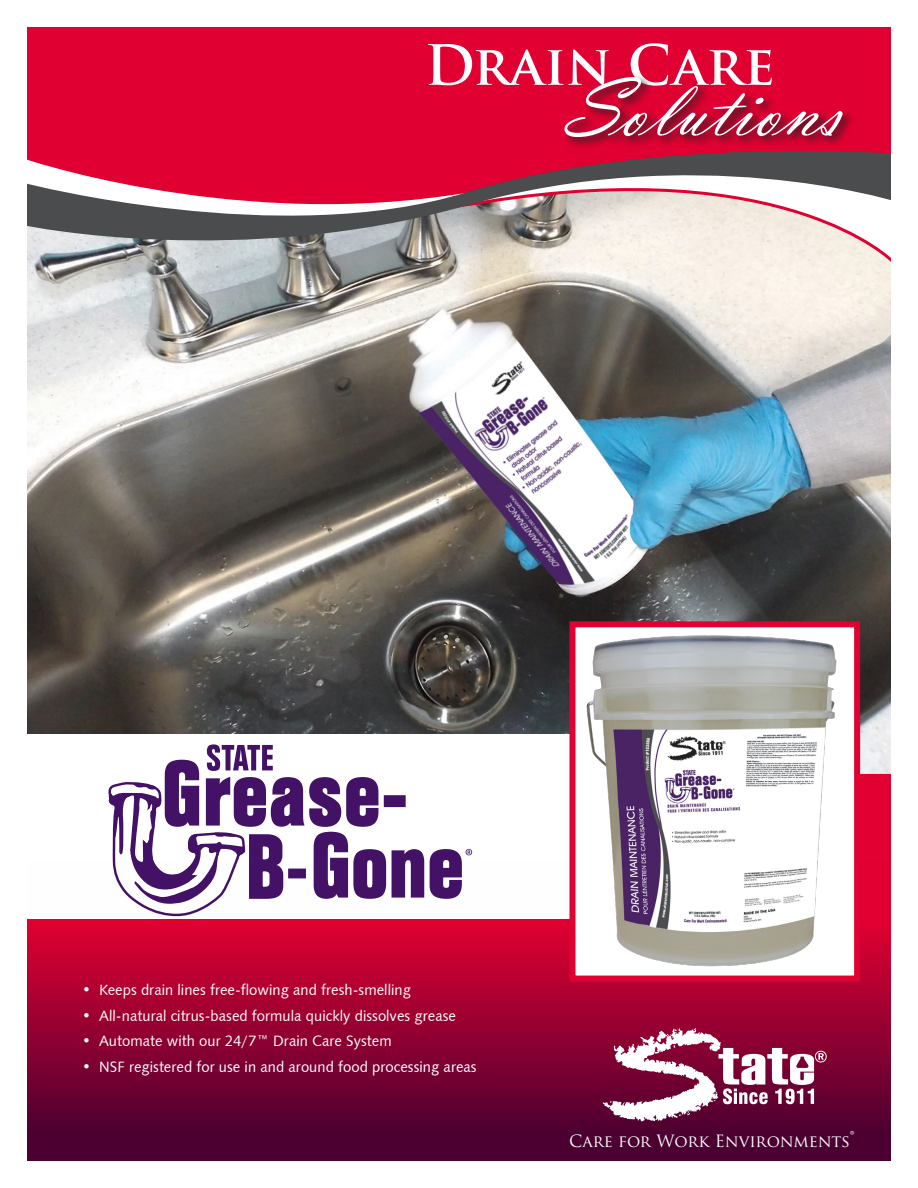
<style>
.page{position:relative;width:918px;height:1188px;background:#fff}
.page>*{position:absolute;margin:0;border:0;box-sizing:border-box;transform-origin:0 0}
.t1{font:85.5px "Vladimir Scr D";color:#fff}
.t2{font:700 54px "Trajan Pro";color:#fff}
.t3{font:16.5px "Trajan Pro";color:#fff}
.t4{font:15px "Humanist 531 BT Roman A";color:#fff}
.s1{font-size:21px}
</style>
<div class="page">
<img style="left:27px;top:270px;width:864px;height:503px">
<div style="left:27px;top:734px;width:563px;height:185px;background:#fff"></div>
<svg style="left:27px;top:862px;width:864px;height:299px;background:#910e3c"></svg>
<div style="left:27px;top:27px;width:864px;height:109px;background:#e00031"></div>
<svg style="left:27px;top:136px;width:864px;height:134px;background:#bf7c89"></svg>
<div style="left:562px;top:74px;width:293px;height:76px;background:#231f20;opacity:.75"></div>
<div style="left:572px;top:624px;width:285px;height:355px;background:#fff"></div>
<img style="left:586px;top:635px;width:251px;height:332px">
<div style="left:569px;top:621px;width:291px;height:361px;border:6px solid #e00031"></div>
<svg style="left:603px;top:1028px;width:224px;height:93px"></svg>
<svg style="left:108px;top:744px;width:364px;height:175px"></svg>
<p class="t2" style="left:425px;top:32px;width:352px">Drain Care</p>
<p class="t1" style="left:564px;top:59px;width:279px">Solutions</p>
<p class="t4" style="left:82px;top:980px;width:330px">• Keeps drain lines free-flowing and fresh-smelling</p>
<p class="t4" style="left:82px;top:1006px;width:376px">• All-natural citrus-based formula quickly dissolves grease</p>
<p class="t4" style="left:82px;top:1031px;width:311px">• Automate with our 24/7™ Drain Care System</p>
<p class="t4" style="left:82px;top:1057px;width:396px">• NSF registered for use in and around food processing areas</p>
<p class="t3" style="left:569px;top:1130px;width:287px">Care for Work Environments<span class="s1">®</span></p>
</div>
